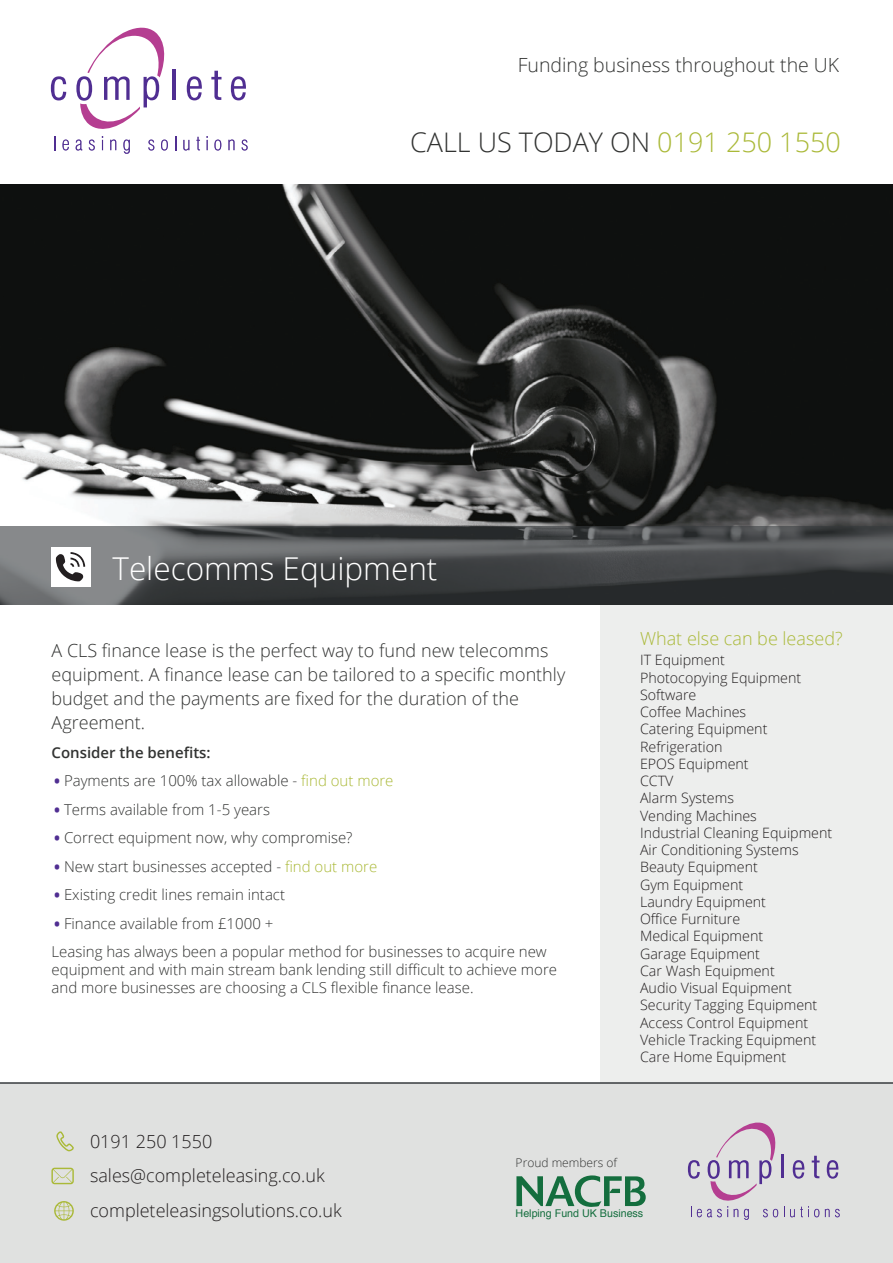
<style>
.page{position:relative;width:893px;height:1263px;background:#fff}
.page>*{position:absolute;margin:0;border:0;box-sizing:border-box;transform-origin:0 0}
.t1{font:300 31.5px "Open Sans";color:#fff}
.t2{font:300 27px "Open Sans";color:#323332}
.t3{font:300 19.5px "Open Sans";color:#323332}
.t4{font:300 18px/24px "Open Sans";color:#323332}
.t5{font:300 18px/34.5px "Open Sans";color:#231f20}
.t6{font:300 18px "Open Sans";color:#aab938}
.t7{font:300 15px/28.5px "Open Sans";color:#323332}
.t8{font:600 15px "Open Sans";color:#323332}
.t9{font:300 14.25px/17.2px "Open Sans";color:#231f20}
.t10{font:300 12px "Open Sans";color:#323332}
.t11{font:10.65px "Helvetica";color:#146e3e}
.s1{color:#aab938}
.s2{font-size:30px;color:#502e92}
</style>
<div class="page">
<img style="left:0;top:184px;width:893px;height:343px">
<div style="left:600px;top:605px;width:293px;height:503px;background:#edeeed"></div>
<svg style="left:0;top:527px;width:893px;height:78px;background:#4a4d4e"></svg>
<div style="left:0;top:1083px;width:893px;height:180px;background:#e0e1e0"></div>
<hr style="left:0;top:1082px;width:893px;height:2px;background:#373b3e">
<svg style="left:55px;top:136px;width:1px;height:14px"></svg>
<svg style="left:62px;top:140px;width:7px;height:10px"></svg>
<svg style="left:175px;top:136px;width:1px;height:14px"></svg>
<svg style="left:183px;top:140px;width:6px;height:11px"></svg>
<svg style="left:196px;top:137px;width:4px;height:13px"></svg>
<svg style="left:207px;top:136px;width:1px;height:14px"></svg>
<svg style="left:214px;top:140px;width:7px;height:11px"></svg>
<svg style="left:228px;top:140px;width:7px;height:10px"></svg>
<svg style="left:242px;top:140px;width:6px;height:11px"></svg>
<svg style="left:51px;top:76px;width:15px;height:24px"></svg>
<svg style="left:76px;top:27px;width:92px;height:127px"></svg>
<hr style="left:172px;top:69px;width:3px;height:31px;background:#502e92">
<svg style="left:187px;top:76px;width:15px;height:24px"></svg>
<svg style="left:211px;top:71px;width:10px;height:29px"></svg>
<svg style="left:231px;top:76px;width:15px;height:24px"></svg>
<svg style="left:56px;top:1131px;width:18px;height:20px"></svg>
<svg style="left:54px;top:1201px;width:20px;height:20px"></svg>
<svg style="left:51px;top:1168px;width:23px;height:16px"></svg>
<svg style="left:784px;top:1206px;width:35px;height:11px"></svg>
<svg style="left:825px;top:1209px;width:15px;height:8px"></svg>
<svg style="left:688px;top:1122px;width:90px;height:98px"></svg>
<hr style="left:781px;top:1154px;width:3px;height:24px;background:#502e92">
<svg style="left:793px;top:1160px;width:11px;height:19px"></svg>
<svg style="left:812px;top:1156px;width:7px;height:22px"></svg>
<svg style="left:827px;top:1160px;width:11px;height:19px"></svg>
<div style="left:51px;top:547px;width:39px;height:39px;background:#fff"></div>
<svg style="left:516px;top:1175px;width:130px;height:32px"></svg>
<svg style="left:56px;top:552px;width:29px;height:29px"></svg>
<h3 class="t3" style="left:518px;top:52px;width:323px">Funding business throughout the UK</h3>
<h2 class="t2" style="left:410px;top:124px;width:432px">CALL US TODAY ON <span class="s1">0191 250 1550</span></h2>
<h1 class="t1" style="left:112px;top:547px;width:326px">Telecomms Equipment</h1>
<p class="t4" style="left:52px;top:638px;width:515px">A CLS finance lease is the perfect way to fund new telecomms equipment. A finance lease can be tailored to a specific monthly budget and the payments are fixed for the duration of the Agreement.</p>
<p class="t8" style="left:52px;top:742px;width:161px">Consider the benefits:</p>
<p class="t7" style="left:52px;top:766px;width:343px"><span class="s2">•</span> Payments are 100% tax allowable - <span class="s1">find out more</span></p>
<p class="t7" style="left:52px;top:795px;width:220px"><span class="s2">•</span> Terms available from 1-5 years</p>
<p class="t7" style="left:52px;top:823px;width:303px"><span class="s2">•</span> Correct equipment now, why compromise?</p>
<p class="t7" style="left:52px;top:852px;width:327px"><span class="s2">•</span> New start businesses accepted - <span class="s1">find out more</span></p>
<p class="t7" style="left:52px;top:880px;width:235px"><span class="s2">•</span> Existing credit lines remain intact</p>
<p class="t7" style="left:52px;top:909px;width:497px"><span class="s2">•</span> Finance available from £1000 +<br>Leasing has always been a popular method for businesses to acquire new</p>
<p class="t7" style="left:52px;top:960px;width:507px;line-height:18px">equipment and with main stream bank lending still difficult to achieve more and more businesses are choosing a CLS flexible finance lease.</p>
<p class="t6" style="left:640px;top:626px;width:204px">What else can be leased?</p>
<p class="t9" style="left:640px;top:651px;width:194px">IT Equipment<br>Photocopying Equipment<br>Software<br>Coffee Machines<br>Catering Equipment<br>Refrigeration<br>EPOS Equipment<br>CCTV<br>Alarm Systems<br>Vending Machines<br>Industrial Cleaning Equipment<br>Air Conditioning Systems<br>Beauty Equipment<br>Gym Equipment<br>Laundry Equipment<br>Office Furniture<br>Medical Equipment<br>Garage Equipment<br>Car Wash Equipment<br>Audio Visual Equipment<br>Security Tagging Equipment<br>Access Control Equipment<br>Vehicle Tracking Equipment<br>Care Home Equipment</p>
<p class="t5" style="left:90px;top:1123px;width:253px">0191 250 1550 sales@completeleasing.co.uk completeleasingsolutions.co.uk</p>
<p class="t10" style="left:516px;top:1155px;width:103px">Proud members of</p>
<p class="t11" style="left:516px;top:1205px;width:129px">Helping Fund UK Business</p>
</div>
